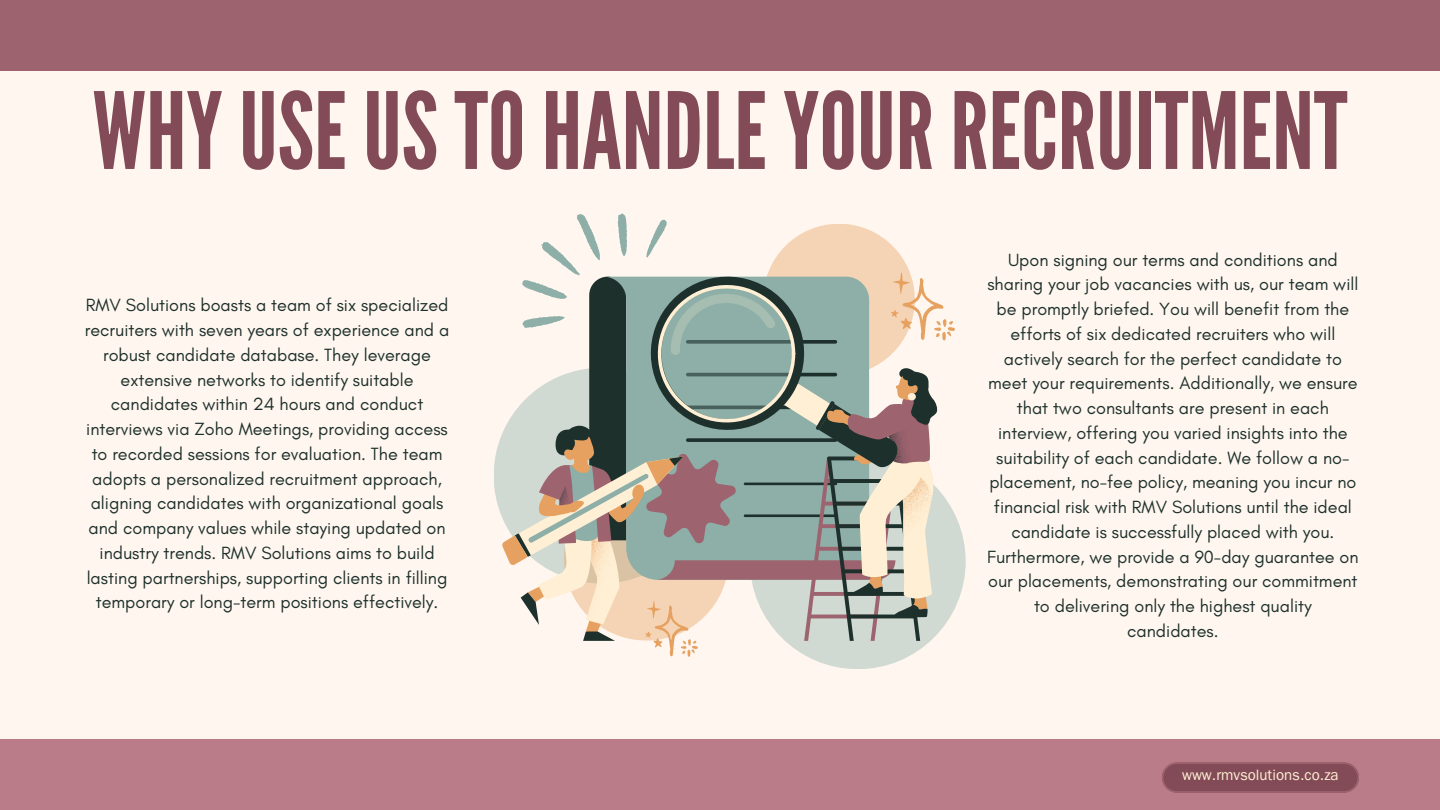
<style>
.page{position:relative;width:1440px;height:810px;background:#fff7ef}
.page>*{position:absolute;margin:0;border:0;box-sizing:border-box;transform-origin:0 0}
.t1{font:106px "League Gothic";color:#824b57}
.t2{font:18px/24.8px "Glacial Indifference";color:#1e302c;text-align:center}
.t3{font:15px "Franklin Gothic LT Pro";color:#ffefd4}
</style>
<div class="page">
<div style="left:750px;top:453px;width:216px;height:216px;background:#d1dad2;border-radius:50%"></div>
<svg style="left:502px;top:213px;width:453px;height:444px"></svg>
<div style="left:0;top:740px;width:1440px;height:70px;background:#b97c88"></div>
<div style="left:1162px;top:762px;width:197px;height:31px;background:#99606c;border-radius:15px"></div>
<svg style="left:1162px;top:762px;width:197px;height:30px;background:#864e5a"></svg>
<div style="left:0;top:0;width:1440px;height:70px;background:#9d636f"></div>
<h1 class="t1" style="left:92px;top:70px;width:1256px">WHYUSEUSTOHANDLEYOURRECRUITMENT</h1>
<p class="t2" style="left:85px;top:293px;width:366px">RMV Solutions boasts a team of six specialized recruiters with seven years of experience and a robust candidate database. They leverage extensive networks to identify suitable candidates within 24 hours and conduct interviews via Zoho Meetings, providing access to recorded sessions for evaluation. The team adopts a personalized recruitment approach, aligning candidates with organizational goals and company values while staying updated on industry trends. RMV Solutions aims to build lasting partnerships, supporting clients in filling temporary or long-term positions effectively.</p>
<h2 class="t2" style="left:987px;top:247px;width:373px">Upon signing our terms and conditions and sharing your job vacancies with us, our team will be promptly briefed. You will benefit from the efforts of six dedicated recruiters who will actively search for the perfect candidate to meet your requirements. Additionally, we ensure that two consultants are present in each interview, offering you varied insights into the suitability of each candidate. We follow a no&shy;placement, no-fee policy, meaning you incur no financial risk with RMV Solutions until the ideal candidate is successfully placed with you.<br>Furthermore, we provide a 90-day guarantee on our placements, demonstrating our commitment to delivering only the highest quality candidates.</h2>
<p class="t3" style="left:1182px;top:770px;width:158px">www.rmvsolutions.co.za</p>
</div>
